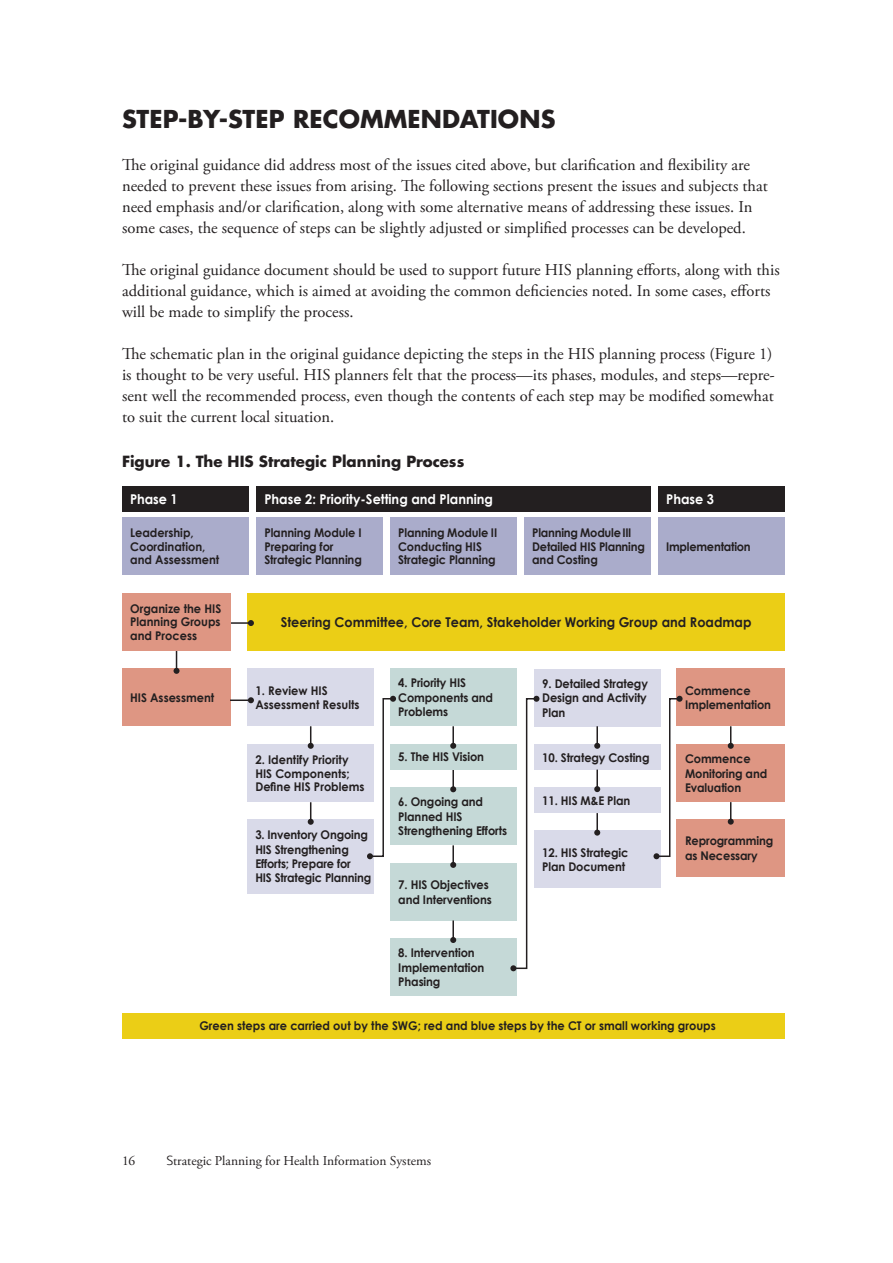
<style>
.page{position:relative;width:893px;height:1263px;background:#fff}
.page>*{position:absolute;margin:0;border:0;box-sizing:border-box;transform-origin:0 0}
.t1{font:700 24px "Futura LT Pro";letter-spacing:.005em;color:#231f20}
.t2{font:16.5px/21px "Adobe Garamond Pro";color:#231f20}
.t3{font:700 15px "Futura LT Pro";color:#231f20}
.t4{font:700 13.5px "Century Gothic";color:#231f20;scale:.95 1}
.t5{font:13.5px "Adobe Garamond Pro";color:#231f20}
.t6{font:700 13.5px "Century Gothic";color:#fff;scale:.95 1}
.t7{font:700 12px/14.4px "Century Gothic";letter-spacing:-.01em;color:#231f20;scale:.95 1}
.s1{font-family:"Lisboa Sans LF Light"}
</style>
<div class="page">
<div style="left:390px;top:668px;width:127px;height:58px;background:#c5d9d7"></div>
<div style="left:247px;top:668px;width:127px;height:58px;background:#d9dae9"></div>
<div style="left:122px;top:486px;width:127px;height:25px;background:#231f20"></div>
<div style="left:658px;top:486px;width:127px;height:25px;background:#231f20"></div>
<div style="left:256px;top:486px;width:395px;height:25px;background:#231f20"></div>
<div style="left:122px;top:517px;width:127px;height:58px;background:#aaaccb"></div>
<div style="left:658px;top:517px;width:127px;height:58px;background:#aaaccb"></div>
<div style="left:390px;top:517px;width:127px;height:58px;background:#aaaccb"></div>
<div style="left:256px;top:517px;width:127px;height:58px;background:#aaaccb"></div>
<div style="left:524px;top:517px;width:127px;height:58px;background:#aaaccb"></div>
<div style="left:247px;top:592px;width:538px;height:58px;background:#ebce16"></div>
<div style="left:677px;top:668px;width:108px;height:58px;background:#de9683"></div>
<div style="left:122px;top:668px;width:108px;height:58px;background:#de9683"></div>
<div style="left:534px;top:669px;width:127px;height:58px;background:#d9dae9"></div>
<div style="left:677px;top:744px;width:108px;height:58px;background:#de9683"></div>
<div style="left:247px;top:744px;width:127px;height:58px;background:#d9dae9"></div>
<div style="left:534px;top:744px;width:127px;height:26px;background:#d9dae9"></div>
<div style="left:677px;top:819px;width:108px;height:58px;background:#de9683"></div>
<div style="left:390px;top:787px;width:127px;height:58px;background:#c5d9d7"></div>
<div style="left:247px;top:819px;width:127px;height:74px;background:#d9dae9"></div>
<div style="left:534px;top:830px;width:127px;height:58px;background:#d9dae9"></div>
<hr style="left:227px;top:622px;width:24px;height:2px;background:#231f20">
<svg style="left:248px;top:620px;width:6px;height:6px"></svg>
<svg style="left:174px;top:650px;width:6px;height:24px"></svg>
<svg style="left:308px;top:726px;width:6px;height:23px"></svg>
<div style="left:122px;top:592px;width:108px;height:58px;background:#de9683"></div>
<svg style="left:308px;top:802px;width:6px;height:23px"></svg>
<svg style="left:367px;top:696px;width:29px;height:163px"></svg>
<hr style="left:230px;top:699px;width:21px;height:2px;background:#231f20">
<svg style="left:248px;top:697px;width:6px;height:6px"></svg>
<svg style="left:450px;top:770px;width:6px;height:22px"></svg>
<div style="left:390px;top:744px;width:127px;height:26px;background:#c5d9d7"></div>
<div style="left:390px;top:863px;width:127px;height:58px;background:#c5d9d7"></div>
<hr style="left:452px;top:845px;width:2px;height:20px;background:#231f20">
<svg style="left:450px;top:862px;width:6px;height:6px"></svg>
<div style="left:390px;top:938px;width:127px;height:58px;background:#c5d9d7"></div>
<hr style="left:452px;top:920px;width:2px;height:20px;background:#231f20">
<svg style="left:450px;top:937px;width:6px;height:6px"></svg>
<svg style="left:510px;top:696px;width:29px;height:275px"></svg>
<hr style="left:452px;top:726px;width:2px;height:20px;background:#231f20">
<svg style="left:450px;top:743px;width:6px;height:6px"></svg>
<hr style="left:596px;top:726px;width:2px;height:20px;background:#231f20">
<svg style="left:594px;top:743px;width:6px;height:6px"></svg>
<div style="left:534px;top:788px;width:127px;height:25px;background:#d9dae9"></div>
<svg style="left:594px;top:770px;width:6px;height:22px"></svg>
<hr style="left:596px;top:813px;width:2px;height:20px;background:#231f20">
<svg style="left:594px;top:830px;width:6px;height:6px"></svg>
<svg style="left:653px;top:696px;width:30px;height:163px"></svg>
<svg style="left:728px;top:726px;width:6px;height:23px"></svg>
<svg style="left:728px;top:802px;width:6px;height:23px"></svg>
<div style="left:122px;top:1013px;width:663px;height:26px;background:#ebce16"></div>
<h1 class="t1" style="left:122px;top:100px;width:435px">STEP-BY-STEP RECOMMENDATIONS</h1>
<p class="t2" style="left:122px;top:155px;width:647px">The original guidance did address most of the issues cited above, but clarification and flexibility are needed to prevent these issues from arising. The following sections present the issues and subjects that need emphasis and/or clarification, along with some alternative means of addressing these issues. In some cases, the sequence of steps can be slightly adjusted or simplified processes can be developed.</p>
<p class="t2" style="left:122px;top:260px;width:659px">The original guidance document should be used to support future HIS planning efforts, along with this additional guidance, which is aimed at avoiding the common deficiencies noted. In some cases, efforts will be made to simplify the process.</p>
<p class="t2" style="left:122px;top:344px;width:654px">The schematic plan in the original guidance depicting the steps in the HIS planning process (Figure 1) is thought to be very useful. HIS planners felt that the process—its phases, modules, and steps—repre&shy;sent well the recommended process, even though the contents of each step may be modified somewhat to suit the current local situation.</p>
<p class="t3" style="left:122px;top:449px;width:344px">Figure 1. The HIS Strategic Planning Process</p>
<p class="t6" style="left:130px;top:489px;width:52px">Phase 1</p>
<p class="t6" style="left:264px;top:489px;width:242px">Phase 2: Priority-Setting and Planning</p>
<p class="t6" style="left:666px;top:489px;width:52px">Phase 3</p>
<p class="t7" style="left:130px;top:526px;width:95px;line-height:13.5px">Leadership,<br>Coordination, and Assessment</p>
<p class="t7" style="left:264px;top:526px;width:104px;line-height:13.5px">Planning Module I<br>Preparing for<br>Strategic Planning</p>
<p class="t7" style="left:532px;top:526px;width:120px;line-height:13.5px">Planning Module III<br>Detailed HIS Planning and Costing</p>
<p class="t7" style="left:398px;top:526px;width:106px;line-height:13.5px">Planning Module II<br>Conducting HIS<br>Strategic Planning</p>
<p class="t7" style="left:666px;top:539px;width:91px">Implementation</p>
<p class="t7" style="left:130px;top:601px;width:98px;line-height:13.5px;text-align:justify">Organize the HIS Planning Groups and Process</p>
<p class="t7" style="left:130px;top:690px;width:90px">HIS Assessment</p>
<p class="t4" style="left:281px;top:611px;width:497px">Steering Committee, Core Team, Stakeholder Working Group and Roadmap</p>
<p class="t7" style="left:255px;top:683px;width:111px;line-height:13.5px">1. Review HIS<br>Assessment Results</p>
<p class="t7" style="left:398px;top:675px;width:101px">4. Priority HIS<br>Components and<br>Problems</p>
<p class="t7" style="left:542px;top:676px;width:113px;text-align:justify">9. Detailed Strategy Design and Activity Plan</p>
<p class="t7" style="left:398px;top:749px;width:92px">5. The HIS Vision</p>
<p class="t7" style="left:255px;top:752px;width:116px;line-height:13.5px">2. Identify Priority<br>HIS Components;<br>Define HIS Problems</p>
<p class="t7" style="left:542px;top:749px;width:114px">10. Strategy Costing</p>
<p class="t7" style="left:255px;top:827px;width:123px">3. Inventory Ongoing<br>HIS Strengthening<br>Efforts; Prepare for<br>HIS Strategic Planning</p>
<p class="t7" style="left:398px;top:794px;width:116px">6. Ongoing and<br>Planned HIS<br>Strengthening Efforts</p>
<p class="t7" style="left:398px;top:877px;width:100px">7. HIS Objectives and Interventions</p>
<p class="t7" style="left:398px;top:945px;width:92px">8. Intervention<br>Implementation<br>Phasing</p>
<p class="t7" style="left:542px;top:793px;width:94px">11. HIS M&amp;E Plan</p>
<p class="t7" style="left:542px;top:844px;width:92px">12. HIS Strategic<br>Plan Document</p>
<p class="t7" style="left:685px;top:682px;width:92px">Commence<br>Implementation</p>
<p class="t7" style="left:685px;top:751px;width:88px">Commence<br>Monitoring and<br>Evaluation</p>
<p class="t7" style="left:685px;top:833px;width:94px">Reprogramming as Necessary</p>
<p class="t7" style="left:199px;top:1018px;width:545px">Green steps are carried out by the SWG; red and blue steps by the CT or small working groups</p>
<p class="t5" style="left:122px;top:1153px;width:15px">16</p>
<p class="t5" style="left:166px;top:1153px;width:266px"><span class="s1">S</span>trategic Planning for Health Information Systems</p>
</div>
